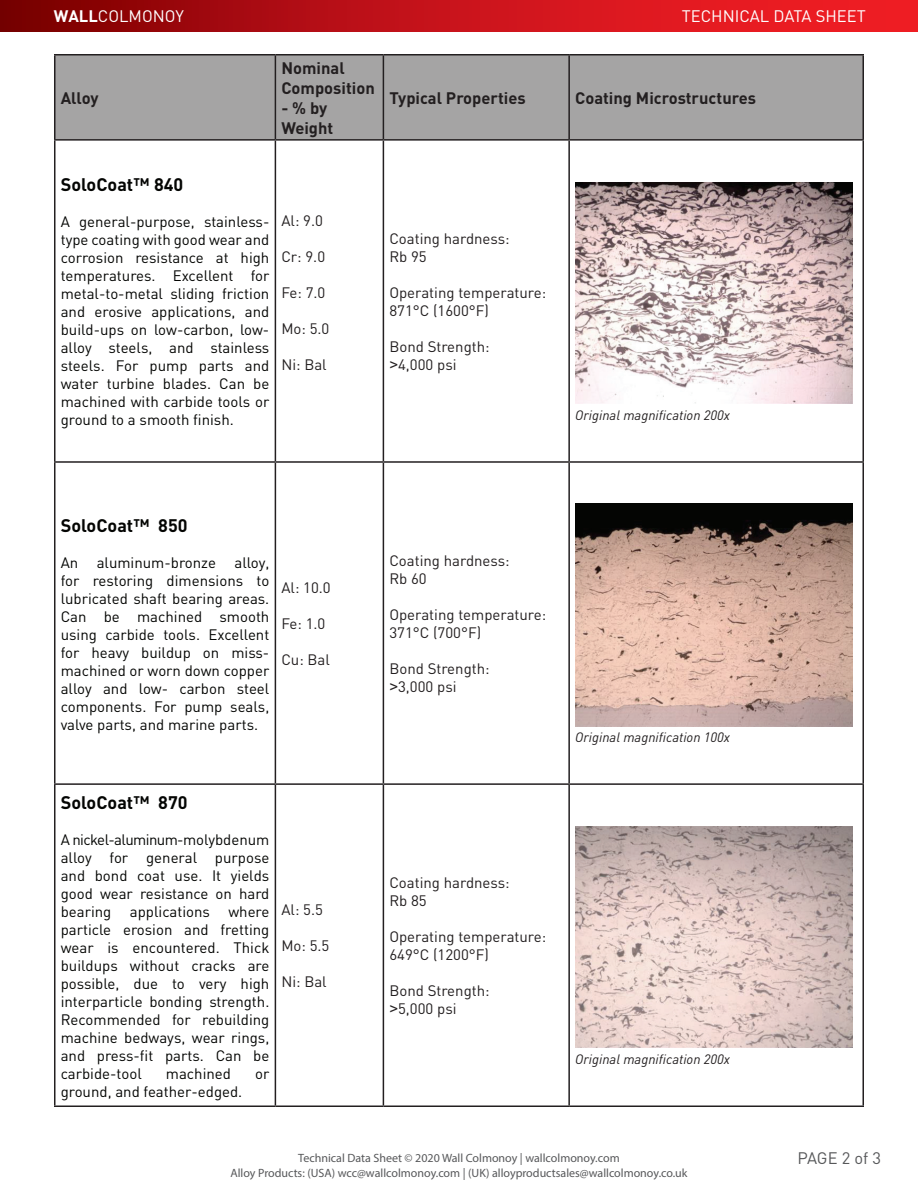
<style>
.page{position:relative;width:918px;height:1188px;background:#fff}
.page>*{position:absolute;margin:0;border:0;box-sizing:border-box;transform-origin:0 0}
.t1{font:700 18px "DIN";color:#040503}
.t2{font:700 16.5px/19.8px "DIN";color:#231f20}
.t3{font:16.5px "DIN";color:#fff}
.t4{font:16.5px "DIN";letter-spacing:-.005em;color:#57585a}
.t5{font:15px/18px "DIN";color:#040503;text-align:justify}
.t6{font:15px/18px "DIN";color:#231f20}
.t7{font:italic 13.5px "DIN";color:#231f20}
.t8{font:12px/14.4px "Myriad Pro";color:#57585a;text-align:center}
.s1{font-weight:700}
.s2{font-family:"Arial"}
</style>
<div class="page">
<svg style="left:0;top:0;width:918px;height:32px;background:#c11117"></svg>
<div style="left:55px;top:56px;width:807px;height:83px;background:#a5a4a4"></div>
<svg style="left:55px;top:141px;width:220px;height:965px"></svg>
<svg style="left:276px;top:141px;width:292px;height:965px"></svg>
<hr style="left:54px;top:139px;width:221px;height:2px;background:#231f20">
<hr style="left:54px;top:141px;width:1px;height:320px;background:#231f20">
<hr style="left:275px;top:141px;width:1px;height:320px;background:#231f20">
<hr style="left:383px;top:141px;width:1px;height:320px;background:#231f20">
<hr style="left:54px;top:461px;width:221px;height:2px;background:#231f20">
<hr style="left:54px;top:463px;width:1px;height:320px;background:#231f20">
<hr style="left:275px;top:463px;width:1px;height:320px;background:#231f20">
<hr style="left:383px;top:463px;width:1px;height:320px;background:#231f20">
<hr style="left:54px;top:783px;width:221px;height:2px;background:#231f20">
<hr style="left:54px;top:785px;width:1px;height:321px;background:#231f20">
<hr style="left:275px;top:785px;width:1px;height:321px;background:#231f20">
<hr style="left:383px;top:785px;width:1px;height:321px;background:#231f20">
<hr style="left:54px;top:1106px;width:221px;height:1px;background:#231f20">
<hr style="left:54px;top:54px;width:221px;height:2px;background:#231f20">
<hr style="left:54px;top:55px;width:1px;height:84px;background:#231f20">
<hr style="left:275px;top:54px;width:108px;height:2px;background:#231f20">
<hr style="left:275px;top:55px;width:1px;height:84px;background:#231f20">
<hr style="left:383px;top:54px;width:186px;height:2px;background:#231f20">
<hr style="left:383px;top:55px;width:1px;height:84px;background:#231f20">
<hr style="left:569px;top:54px;width:295px;height:2px;background:#231f20">
<hr style="left:568px;top:55px;width:2px;height:84px;background:#231f20">
<hr style="left:862px;top:55px;width:2px;height:84px;background:#231f20">
<hr style="left:569px;top:139px;width:295px;height:2px;background:#231f20">
<hr style="left:568px;top:141px;width:2px;height:320px;background:#231f20">
<hr style="left:862px;top:141px;width:2px;height:320px;background:#231f20">
<hr style="left:569px;top:461px;width:295px;height:2px;background:#231f20">
<hr style="left:568px;top:463px;width:2px;height:320px;background:#231f20">
<hr style="left:862px;top:463px;width:2px;height:320px;background:#231f20">
<hr style="left:569px;top:783px;width:295px;height:2px;background:#231f20">
<hr style="left:568px;top:785px;width:2px;height:321px;background:#231f20">
<hr style="left:862px;top:785px;width:2px;height:321px;background:#231f20">
<hr style="left:569px;top:1106px;width:295px;height:1px;background:#231f20">
<hr style="left:275px;top:139px;width:108px;height:2px;background:#231f20">
<hr style="left:383px;top:139px;width:186px;height:2px;background:#231f20">
<hr style="left:275px;top:461px;width:108px;height:2px;background:#231f20">
<hr style="left:383px;top:461px;width:186px;height:2px;background:#231f20">
<hr style="left:275px;top:783px;width:108px;height:2px;background:#231f20">
<hr style="left:383px;top:783px;width:186px;height:2px;background:#231f20">
<hr style="left:275px;top:1106px;width:108px;height:1px;background:#231f20">
<hr style="left:383px;top:1106px;width:186px;height:1px;background:#231f20">
<img style="left:575px;top:182px;width:277px;height:222px">
<img style="left:575px;top:504px;width:277px;height:222px">
<img style="left:575px;top:826px;width:277px;height:222px">
<p class="t3" style="left:54px;top:6px;width:131px"><span class="s1">WALL</span>COLMONOY</p>
<p class="t3" style="left:682px;top:5px;width:185px">TECHNICAL DATA SHEET</p>
<p class="t2" style="left:61px;top:88px;width:39px">Alloy</p>
<p class="t2" style="left:281px;top:58px;width:95px">Nominal<br>Composition</p>
<p class="t2" style="left:281px;top:97px;width:53px">- % by<br>Weight</p>
<p class="t2" style="left:389px;top:88px;width:138px">Typical Properties</p>
<p class="t2" style="left:575px;top:88px;width:182px">Coating Microstructures</p>
<p class="t1" style="left:61px;top:173px;width:124px">SoloCoat™ 840</p>
<p class="t5" style="left:61px;top:213px;width:210px">A general-purpose, stainless&shy;type coating with good wear and corrosion resistance at high temperatures. Excellent for metal-to-metal sliding friction and erosive applications, and build-ups on low-carbon, low&shy;alloy steels, and stainless steels. For pump parts and water turbine blades. Can be machined with carbide tools or ground to a smooth finish.</p>
<p class="t6" style="left:281px;top:211px;width:43px">Al: 9.0</p>
<p class="t6" style="left:281px;top:247px;width:45px">Cr: 9.0</p>
<p class="t6" style="left:281px;top:283px;width:45px">Fe: 7.0</p>
<p class="t6" style="left:281px;top:319px;width:50px">Mo: 5.0</p>
<p class="t6" style="left:281px;top:355px;width:47px">Ni: Bal</p>
<p class="t6" style="left:389px;top:229px;width:122px">Coating hardness:<br>Rb 95</p>
<p class="t6" style="left:389px;top:283px;width:158px">Operating temperature:<br>871°C (1600°F)</p>
<p class="t6" style="left:389px;top:337px;width:102px">Bond Strength: <span class="s2">&gt;</span>4,000 psi</p>
<p class="t7" style="left:575px;top:407px;width:156px">Original magnification 200x</p>
<p class="t1" style="left:61px;top:513px;width:128px">SoloCoat™ 850</p>
<p class="t5" style="left:61px;top:553px;width:210px">An aluminum-bronze alloy, for restoring dimensions to lubricated shaft bearing areas.<br>Can be machined smooth using carbide tools. Excellent for heavy buildup on miss&shy;machined or worn down copper alloy and low- carbon steel components. For pump seals, valve parts, and marine parts.</p>
<p class="t6" style="left:281px;top:578px;width:51px">Al: 10.0</p>
<p class="t6" style="left:281px;top:614px;width:45px">Fe: 1.0</p>
<p class="t6" style="left:281px;top:650px;width:50px">Cu: Bal</p>
<p class="t1" style="left:61px;top:790px;width:128px">SoloCoat™ 870</p>
<p class="t5" style="left:61px;top:830px;width:210px">A nickel-aluminum-molybdenum alloy for general purpose and bond coat use. It yields good wear resistance on hard bearing applications where particle erosion and fretting wear is encountered. Thick buildups without cracks are possible, due to very high interparticle bonding strength.<br>Recommended for rebuilding machine bedways, wear rings, and press-fit parts. Can be carbide-tool</p>
<p class="t5" style="left:166px;top:1064px;width:67px">machined</p>
<p class="t5" style="left:255px;top:1064px;width:16px">or</p>
<p class="t5" style="left:61px;top:1082px;width:183px">ground, and feather-edged.</p>
<p class="t6" style="left:281px;top:901px;width:43px">Al: 5.5</p>
<p class="t6" style="left:281px;top:937px;width:50px">Mo: 5.5</p>
<p class="t6" style="left:281px;top:973px;width:47px">Ni: Bal</p>
<p class="t6" style="left:389px;top:551px;width:122px">Coating hardness:<br>Rb 60</p>
<p class="t6" style="left:389px;top:605px;width:158px">Operating temperature:<br>371°C (700°F)</p>
<p class="t6" style="left:389px;top:659px;width:102px">Bond Strength: <span class="s2">&gt;</span>3,000 psi</p>
<p class="t7" style="left:575px;top:729px;width:156px">Original magnification 100x</p>
<p class="t6" style="left:389px;top:874px;width:122px">Coating hardness:<br>Rb 85</p>
<p class="t6" style="left:389px;top:928px;width:158px">Operating temperature:<br>649°C (1200°F)</p>
<p class="t6" style="left:389px;top:982px;width:102px">Bond Strength: <span class="s2">&gt;</span>5,000 psi</p>
<p class="t7" style="left:575px;top:1051px;width:156px">Original magnification 200x</p>
<p class="t8" style="left:231px;top:1151px;width:458px">Technical Data Sheet © 2020 Wall Colmonoy | wallcolmonoy.com<br>Alloy Products: (USA) wcc@wallcolmonoy.com | (UK) alloyproductsales@wallcolmonoy.co.uk</p>
<p class="t4" style="left:797px;top:1147px;width:85px">PAGE 2 of 3</p>
</div>
